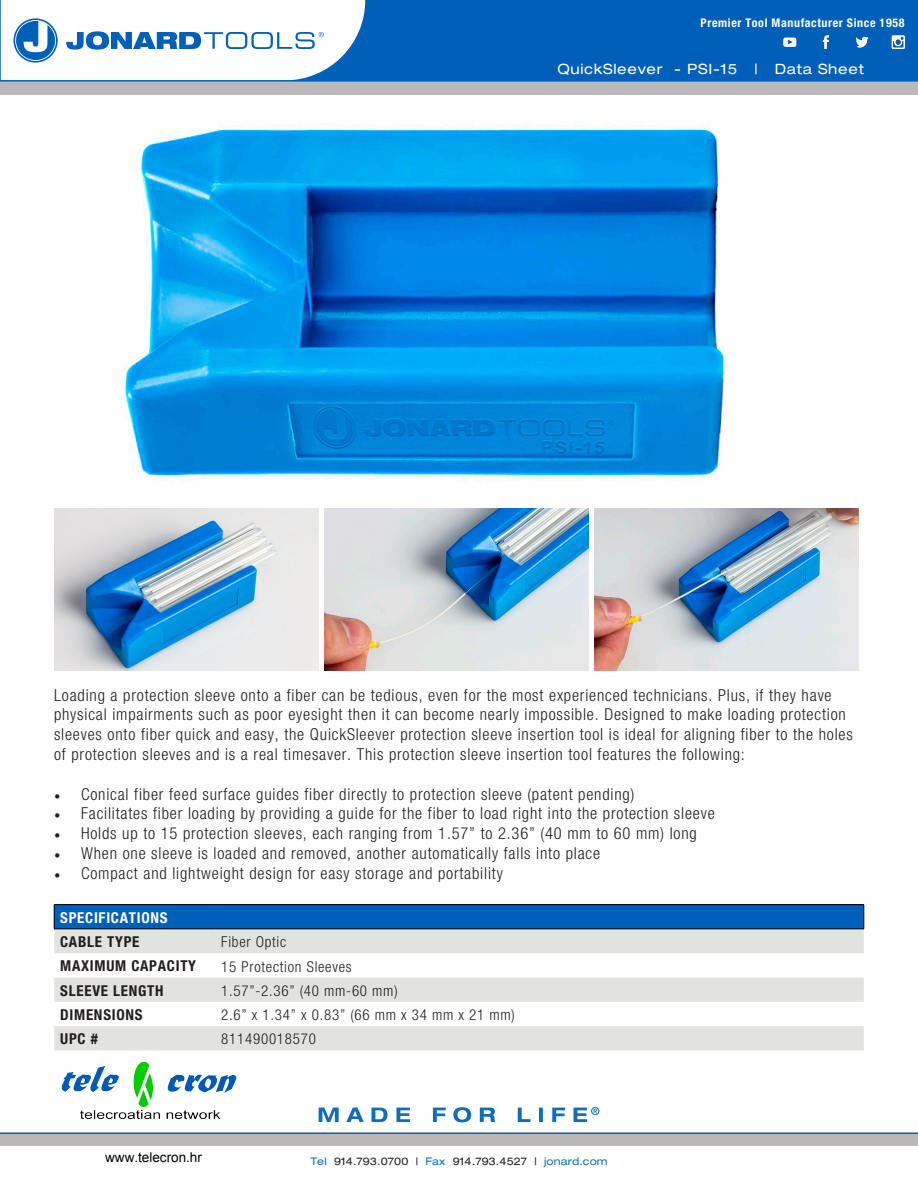
<style>
.page{position:relative;width:918px;height:1188px;background:#fff}
.page>*{position:absolute;margin:0;border:0;box-sizing:border-box;transform-origin:0 0}
.t1{font:300 condensed 16.5px/19.8px "Helvetica Neue";letter-spacing:.05em;color:#231f20}
.t2{font:300 condensed 15px "Helvetica Neue";letter-spacing:.05em;color:#231f20}
.t3{font:700 condensed 15px "Helvetica Neue";letter-spacing:.05em;color:#231f20}
.t4{font:700 condensed 15px "Helvetica Neue";letter-spacing:.05em;color:#fff}
.t5{font:expanded 14.25px "Helvetica Neue";letter-spacing:.05em;color:#fff}
.t6{font:13.5px "Arial";color:#000}
.t7{font:700 condensed 12px "Helvetica Neue";letter-spacing:.05em;color:#fff}
.t8{font:expanded 10.5px "Helvetica Neue";letter-spacing:.01em;color:#231f20}
.s1{font-family:"Minion Pro";font-weight:400;font-stretch:normal}
.s2{color:#0e6eb8}
</style>
<div class="page">
<div style="left:1px;top:0;width:917px;height:81px;background:#005fb9"></div>
<div style="left:0;top:82px;width:918px;height:12px;background:#bbb8b9"></div>
<div style="left:0;top:1134px;width:918px;height:12px;background:#bbb8b9"></div>
<svg style="left:319px;top:1107px;width:280px;height:15px"></svg>
<hr style="left:0;top:1132px;width:918px;height:2px;background:#005fb9">
<svg style="left:1px;top:0;width:364px;height:80px;background:#d9e7f4"></svg>
<hr style="left:0;top:80px;width:918px;height:2px;background:#005fb9">
<img style="left:783px;top:35px;width:122px;height:14px">
<div style="left:54px;top:905px;width:810px;height:24px;background:#005fb9"></div>
<svg style="left:54px;top:930px;width:810px;height:120px;fill:#e2e2e1"></svg>
<hr style="left:54px;top:904px;width:161px;height:1px;background:#000">
<svg style="left:54px;top:905px;width:1px;height:24px"></svg>
<hr style="left:215px;top:904px;width:649px;height:1px;background:#000">
<svg style="left:864px;top:905px;width:1px;height:24px"></svg>
<hr style="left:54px;top:929px;width:161px;height:1px;background:#000">
<hr style="left:215px;top:929px;width:649px;height:1px;background:#000">
<img style="left:54px;top:508px;width:265px;height:162px">
<img style="left:324px;top:508px;width:265px;height:162px">
<img style="left:594px;top:508px;width:265px;height:162px">
<img style="left:124px;top:126px;width:600px;height:352px">
<img style="left:62px;top:1062px;width:175px;height:58px">
<p class="t7" style="left:701px;top:15px;width:205px">Premier Tool Manufacturer Since 1958</p>
<p class="t5" style="left:557px;top:60px;width:308px">QuickSleever - PSI-15 | Data Sheet</p>
<p class="t1" style="left:54px;top:685px;width:800px">Loading a protection sleeve onto a fiber can be tedious, even for the most experienced technicians. Plus, if they have physical impairments such as poor eyesight then it can become nearly impossible. Designed to make loading protection sleeves onto fiber quick and easy, the QuickSleever protection sleeve insertion tool is ideal for aligning fiber to the holes of protection sleeves and is a real timesaver. This protection sleeve insertion tool features the following:</p>
<p class="t1" style="left:54px;top:784px;width:582px"><span class="s1">•</span> Conical fiber feed surface guides fiber directly to protection sleeve (patent pending)</p>
<p class="t1" style="left:54px;top:804px;width:662px"><span class="s1">•</span> Facilitates fiber loading by providing a guide for the fiber to load right into the protection sleeve</p>
<p class="t1" style="left:54px;top:823px;width:644px"><span class="s1">•</span> Holds up to 15 protection sleeves, each ranging from 1.57” to 2.36” (40 mm to 60 mm) long</p>
<p class="t1" style="left:54px;top:843px;width:548px"><span class="s1">•</span> When one sleeve is loaded and removed, another automatically falls into place</p>
<p class="t1" style="left:54px;top:863px;width:450px"><span class="s1">•</span> Compact and lightweight design for easy storage and portability</p>
<p class="t4" style="left:60px;top:908px;width:109px">SPECIFICATIONS</p>
<p class="t3" style="left:60px;top:933px;width:81px">CABLE TYPE</p>
<p class="t2" style="left:221px;top:933px;width:66px">Fiber Optic</p>
<p class="t3" style="left:60px;top:957px;width:137px">MAXIMUM CAPACITY</p>
<p class="t2" style="left:221px;top:958px;width:132px">15 Protection Sleeves</p>
<p class="t3" style="left:60px;top:981px;width:105px">SLEEVE LENGTH</p>
<p class="t2" style="left:221px;top:982px;width:178px">1.57”-2.36” (40 mm-60 mm)</p>
<p class="t3" style="left:60px;top:1006px;width:84px">DIMENSIONS</p>
<p class="t2" style="left:221px;top:1006px;width:295px">2.6” x 1.34” x 0.83” (66 mm x 34 mm x 21 mm)</p>
<p class="t3" style="left:60px;top:1030px;width:39px">UPC #</p>
<p class="t2" style="left:221px;top:1031px;width:96px">811490018570</p>
<p class="t6" style="left:105px;top:1149px;width:98px">www.telecron.hr</p>
<p class="t8" style="left:310px;top:1155px;width:299px"><span class="s2">Tel</span> 914.793.0700 | <span class="s2">Fax</span> 914.793.4527 | <span class="s2">jonard.com</span></p>
</div>
